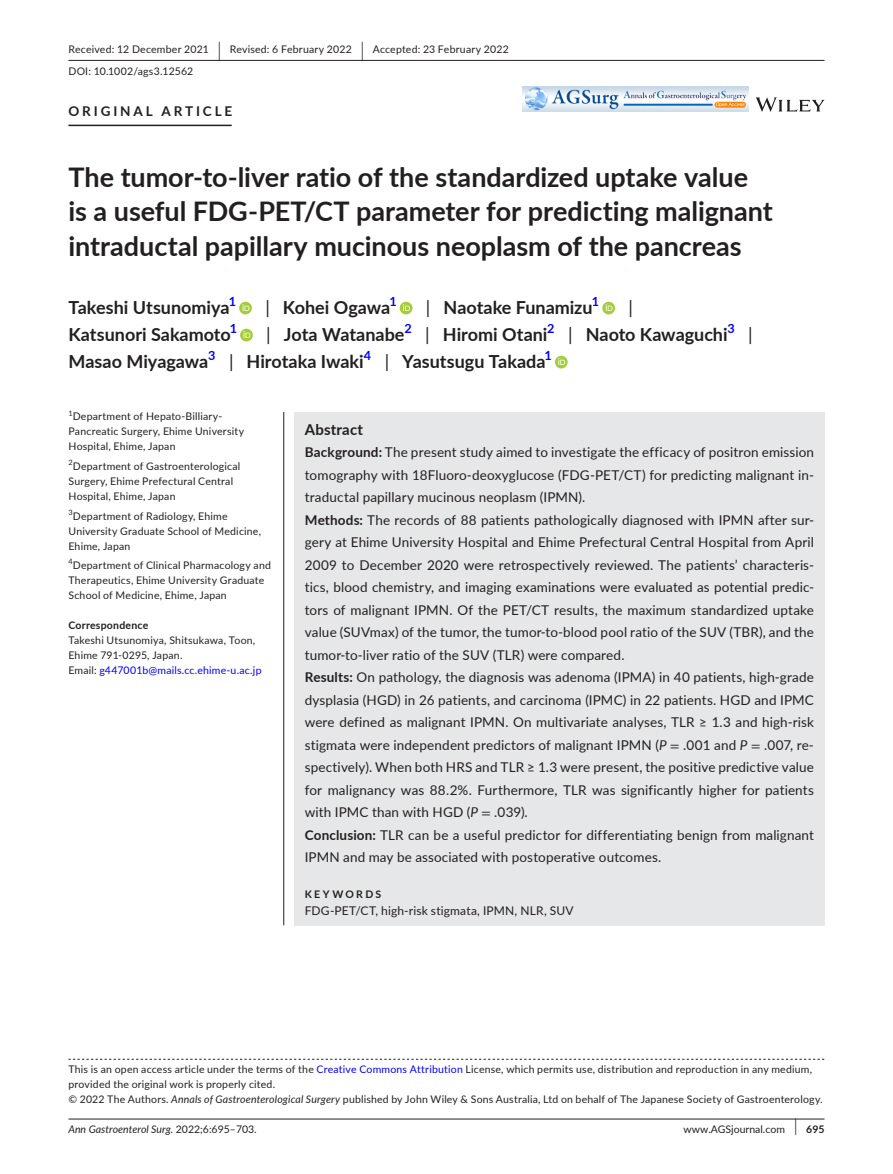
<style>
.page{position:relative;width:893px;height:1174px;background:#fff}
.page>*{position:absolute;margin:0;border:0;box-sizing:border-box;transform-origin:0 0}
.t1{font:700 27px/34.5px "Lato";color:#231f20}
.t2{font:700 18px "Lato";color:#231f20}
.t3{font:18px "Lato";color:#231f20}
.t4{font:700 15px "Lato";letter-spacing:.015em;color:#231f20}
.t5{font:13.5px/22.5px "Lato";letter-spacing:.01em;color:#231f20}
.t6{font:700 13.5px "Lato";letter-spacing:.215em;color:#231f20}
.t7{font:700 12.6px "Lato";color:#00f}
.t8{font:12px "Lato";letter-spacing:.015em;color:#231f20}
.t9{font:10.5px/15px "Lato";letter-spacing:.02em;color:#231f20}
.t10{font:italic 10.5px "Lato";color:#231f20}
.t11{font:10.5px "Lato";color:#231f20}
.t12{font:700 10.5px "Lato";letter-spacing:.02em;color:#231f20}
.t13{font:700 10.5px "Lato";letter-spacing:.22em;color:#231f20}
.s1{font-size:19.65px}
.s2{font-weight:400}
.s3{color:#00f}
.s4{font-weight:700}
.s5{font-style:italic}
.s6{font-family:"STIX"}
.s7{font-style:normal}
.s8{font-size:17.4px}
</style>
<div class="page">
<hr style="left:68px;top:1118px;width:756px;height:1px;background:#231f20">
<svg style="left:756px;top:97px;width:68px;height:15px"></svg>
<img style="left:523px;top:86px;width:225px;height:26px">
<hr style="left:68px;top:60px;width:756px;height:1px;background:#231f20">
<hr style="left:68px;top:125px;width:164px;height:1px;background:#231f20">
<svg style="left:239px;top:302px;width:13px;height:12px"></svg>
<svg style="left:243px;top:304px;width:6px;height:7px"></svg>
<div style="left:400px;top:302px;width:12px;height:12px;background:#a5cd39;border-radius:50%"></div>
<svg style="left:403px;top:304px;width:7px;height:7px"></svg>
<svg style="left:602px;top:302px;width:13px;height:12px"></svg>
<svg style="left:606px;top:304px;width:7px;height:7px"></svg>
<svg style="left:240px;top:329px;width:13px;height:12px"></svg>
<svg style="left:243px;top:331px;width:7px;height:7px"></svg>
<div style="left:555px;top:356px;width:13px;height:12px;background:#a5cd39;border-radius:50%"></div>
<svg style="left:558px;top:358px;width:7px;height:7px"></svg>
<svg style="left:68px;top:1058px;width:756px;height:1px"></svg>
<div style="left:294px;top:412px;width:530px;height:513px;background:#e6e7e9"></div>
<hr style="left:283px;top:412px;width:1px;height:513px;background:#231f20">
<p class="t9" style="left:68px;top:38px;width:442px;line-height:21.8px">Received: 12 December 2021 <span class="s1">|</span> Revised: 6 February 2022 <span class="s1">|</span> Accepted: 23 February 2022<br>DOI: 10.1002/ags3.12562</p>
<p class="t6" style="left:68px;top:101px;width:165px">ORIGINAL ARTICLE</p>
<h1 class="t1" style="left:68px;top:159px;width:706px">The tumor-to-liver ratio of the standardized uptake value is a useful FDG-PET/CT parameter for predicting malignant intraductal papillary mucinous neoplasm of the pancreas</h1>
<h2 class="t2" style="left:68px;top:295px;width:163px">Takeshi Utsunomiya</h2>
<p class="t7" style="left:229px;top:292px;width:9px">1</p>
<h2 class="t2" style="left:265px;top:295px;width:126px"><span class="s2">|</span> Kohei Ogawa</h2>
<p class="t7" style="left:389px;top:292px;width:9px">1</p>
<h2 class="t2" style="left:426px;top:295px;width:168px"><span class="s2">|</span> Naotake Funamizu</h2>
<p class="t7" style="left:592px;top:292px;width:9px">1</p>
<h2 class="t3" style="left:628px;top:295px;width:6px">|</h2>
<h2 class="t2" style="left:68px;top:322px;width:164px">Katsunori Sakamoto</h2>
<p class="t7" style="left:230px;top:319px;width:9px">1</p>
<h2 class="t2" style="left:266px;top:322px;width:140px"><span class="s2">|</span> Jota Watanabe</h2>
<p class="t7" style="left:404px;top:319px;width:9px">2</p>
<h2 class="t2" style="left:425px;top:322px;width:124px"><span class="s2">|</span> Hiromi Otani</h2>
<p class="t7" style="left:547px;top:319px;width:9px">2</p>
<h2 class="t2" style="left:568px;top:322px;width:161px"><span class="s2">|</span> Naoto Kawaguchi</h2>
<p class="t7" style="left:727px;top:319px;width:9px">3</p>
<h2 class="t3" style="left:748px;top:322px;width:6px">|</h2>
<h2 class="t2" style="left:68px;top:349px;width:141px">Masao Miyagawa</h2>
<p class="t7" style="left:208px;top:346px;width:9px">3</p>
<h2 class="t2" style="left:229px;top:349px;width:136px"><span class="s2">|</span> Hirotaka Iwaki</h2>
<p class="t7" style="left:364px;top:346px;width:9px">4</p>
<h2 class="t2" style="left:385px;top:349px;width:162px"><span class="s2">|</span> Yasutsugu Takada</h2>
<p class="t7" style="left:545px;top:346px;width:9px">1</p>
<p class="t9" style="left:68px;top:409px;width:177px"><sup>1</sup>Department of Hepato-Billiary-<br>Pancreatic Surgery, Ehime University<br>Hospital, Ehime, Japan</p>
<p class="t9" style="left:68px;top:458px;width:173px"><sup>2</sup>Department of Gastroenterological<br>Surgery, Ehime Prefectural Central<br>Hospital, Ehime, Japan</p>
<p class="t9" style="left:68px;top:508px;width:194px"><sup>3</sup>Department of Radiology, Ehime<br>University Graduate School of Medicine,<br>Ehime, Japan</p>
<p class="t9" style="left:68px;top:557px;width:204px"><sup>4</sup>Department of Clinical Pharmacology and<br>Therapeutics, Ehime University Graduate<br>School of Medicine, Ehime, Japan</p>
<p class="t12" style="left:68px;top:617px;width:81px">Correspondence</p>
<p class="t9" style="left:68px;top:632px;width:195px">Takeshi Utsunomiya, Shitsukawa, Toon,<br>Ehime 791-0295, Japan.<br>Email: <span class="s3">g447001b@mails.cc.ehime-u.ac.jp</span></p>
<p class="t4" style="left:305px;top:418px;width:60px">Abstract</p>
<p class="t5" style="left:305px;top:440px;width:511px"><span class="s4">Background:</span> The present study aimed to investigate the efficacy of positron emission tomography with 18Fluoro-deoxyglucose (FDG-PET/CT) for predicting malignant in&shy;traductal papillary mucinous neoplasm (IPMN).<br><span class="s4">Methods:</span> The records of 88 patients pathologically diagnosed with IPMN after sur&shy;gery at Ehime University Hospital and Ehime Prefectural Central Hospital from April 2009 to December 2020 were retrospectively reviewed. The patients’ characteris&shy;tics, blood chemistry, and imaging examinations were evaluated as potential predic&shy;tors of malignant IPMN. Of the PET/CT results, the maximum standardized uptake value (SUVmax) of the tumor, the tumor-to-blood pool ratio of the SUV (TBR), and the tumor-to-liver ratio of the SUV (TLR) were compared.<br><span class="s4">Results:</span> On pathology, the diagnosis was adenoma (IPMA) in 40 patients, high-grade dysplasia (HGD) in 26 patients, and carcinoma (IPMC) in 22 patients. HGD and IPMC were defined as malignant IPMN. On multivariate analyses, TLR ≥ 1.3 and high-risk stigmata were independent predictors of malignant IPMN (<span class="s5">P</span> <span class="s6">=</span> .001 and <span class="s5">P</span> <span class="s6">=</span> .007, re&shy;spectively). When both HRS and TLR ≥ 1.3 were present, the positive predictive value for malignancy was 88.2%. Furthermore, TLR was significantly higher for patients with IPMC than with HGD (<span class="s5">P</span> <span class="s6">=</span> .039).<br><span class="s4">Conclusion:</span> TLR can be a useful predictor for differentiating benign from malignant IPMN and may be associated with postoperative outcomes.</p>
<p class="t13" style="left:305px;top:886px;width:78px">KEYWORDS</p>
<p class="t8" style="left:305px;top:901px;width:270px">FDG-PET/CT, high-risk stigmata, IPMN, NLR, SUV</p>
<p class="t9" style="left:68px;top:1061px;width:756px">This is an open access article under the terms of the <span class="s3">Creative Commons Attribution</span> License, which permits use, distribution and reproduction in any medium, provided the original work is properly cited.<br>© 2022 The Authors. <span class="s5">Annals of Gastroenterological Surgery</span> published by John Wiley &amp; Sons Australia, Ltd on behalf of The Japanese Society of Gastroenterology.</p>
<p class="t10" style="left:68px;top:1121px;width:190px">Ann Gastroenterol Surg. <span class="s7">2022;6:695–703.</span></p>
<p class="t11" style="left:684px;top:1121px;width:142px">www.AGSjournal.com <span class="s8">|</span> <span class="s4">695</span></p>
</div>
